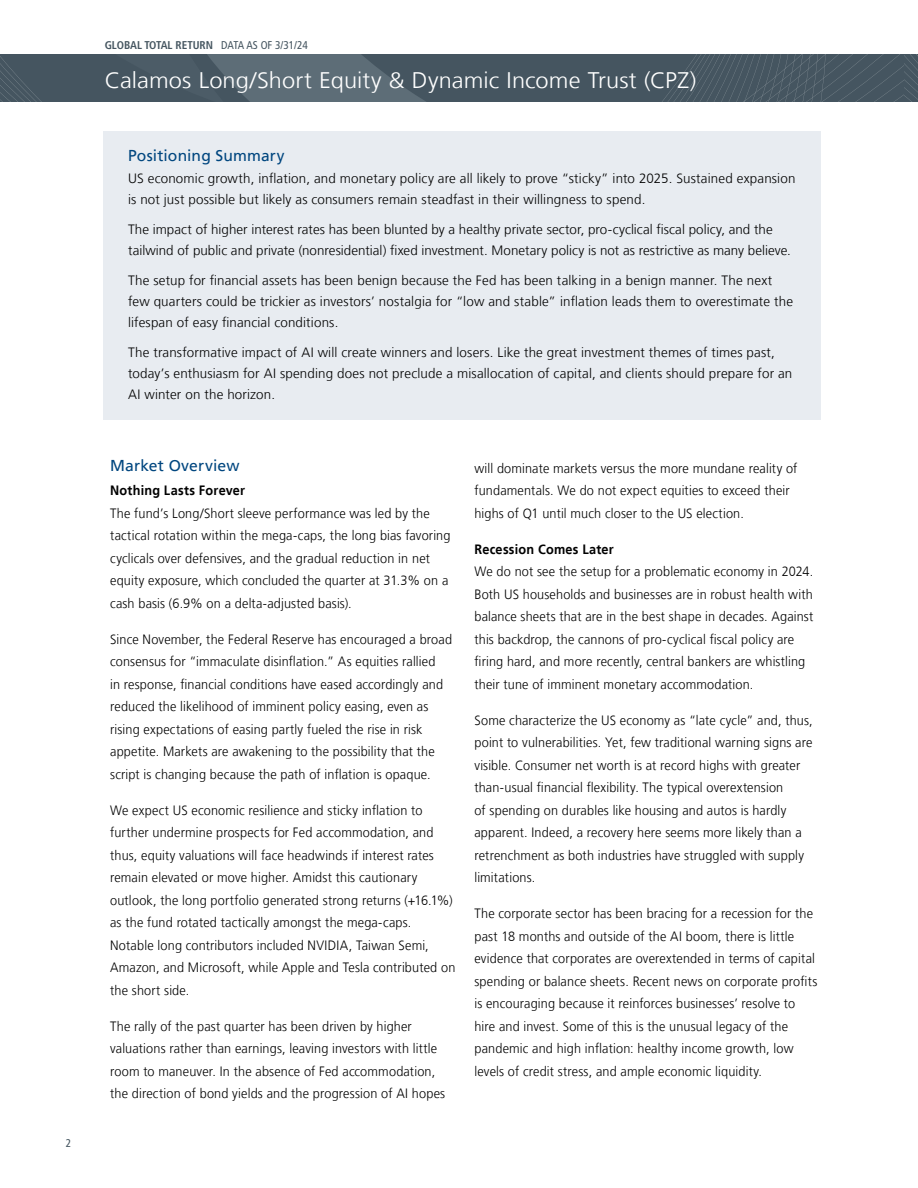
<style>
.page{position:relative;width:918px;height:1188px;background:#fff}
.page>*{position:absolute;margin:0;border:0;box-sizing:border-box;transform-origin:0 0}
.t1{font:300 22.5px "Frutiger LT";letter-spacing:.005em;color:#fff;scale:1.05 1}
.t2{font:15.75px "Frutiger LT";letter-spacing:.01em;color:#00467f}
.t3{font:300 13.5px/22.5px "Frutiger LT";letter-spacing:.01em;color:#000;scale:.94 1}
.t4{font:300 13.5px/21px "Frutiger LT";letter-spacing:.01em;color:#000}
.t5{font:700 13.5px "Frutiger LT";letter-spacing:.02em;color:#000;scale:.94 1}
.t6{font:700 condensed 11.25px "Frutiger LT";color:#455560}
.t7{font:condensed 11.25px "Frutiger LT";color:#455560}
.s1{font-weight:400}
</style>
<div class="page">
<svg style="left:0;top:54px;width:918px;height:47px;background:#4a5a65"></svg>
<div style="left:103px;top:132px;width:718px;height:288px;background:#e8ecf1"></div>
<p class="t7" style="left:66px;top:1136px;width:7px">2</p>
<p class="t6" style="left:105px;top:39px;width:205px">GLOBAL TOTAL RETURN <span class="s1">DATA AS OF 3/31/24</span></p>
<h1 class="t1" style="left:105px;top:67px;width:565px">Calamos Long/Short Equity &amp; Dynamic Income Trust (CPZ)</h1>
<p class="t2" style="left:128px;top:146px;width:158px">Positioning Summary</p>
<p class="t4" style="left:128px;top:168px;width:669px">US economic growth, inflation, and monetary policy are all likely to prove “sticky” into 2025. Sustained expansion is not just possible but likely as consumers remain steadfast in their willingness to spend.</p>
<p class="t4" style="left:128px;top:219px;width:664px">The impact of higher interest rates has been blunted by a healthy private sector, pro-cyclical fiscal policy, and the tailwind of public and private (nonresidential) fixed investment. Monetary policy is not as restrictive as many believe.</p>
<p class="t4" style="left:128px;top:270px;width:666px">The setup for financial assets has been benign because the Fed has been talking in a benign manner. The next few quarters could be trickier as investors’ nostalgia for “low and stable” inflation leads them to overestimate the lifespan of easy financial conditions.</p>
<p class="t4" style="left:128px;top:342px;width:666px">The transformative impact of AI will create winners and losers. Like the great investment themes of times past, today’s enthusiasm for AI spending does not preclude a misallocation of capital, and clients should prepare for an<br>AI winter on the horizon.</p>
<p class="t2" style="left:110px;top:456px;width:131px">Market Overview</p>
<p class="t5" style="left:110px;top:482px;width:145px">Nothing Lasts Forever</p>
<p class="t3" style="left:110px;top:502px;width:364px">The fund’s Long/Short sleeve performance was led by the tactical rotation within the mega-caps, the long bias favoring cyclicals over defensives, and the gradual reduction in net equity exposure, which concluded the quarter at 31.3% on a cash basis (6.9% on a delta-adjusted basis).</p>
<p class="t3" style="left:110px;top:628px;width:365px">Since November, the Federal Reserve has encouraged a broad consensus for “immaculate disinflation.” As equities rallied<br>in response, financial conditions have eased accordingly and reduced the likelihood of imminent policy easing, even as rising expectations of easing partly fueled the rise in risk appetite. Markets are awakening to the possibility that the script is changing because the path of inflation is opaque.</p>
<p class="t3" style="left:110px;top:799px;width:369px">We expect US economic resilience and sticky inflation to further undermine prospects for Fed accommodation, and thus, equity valuations will face headwinds if interest rates remain elevated or move higher. Amidst this cautionary outlook, the long portfolio generated strong returns (+16.1%) as the fund rotated tactically amongst the mega-caps.<br>Notable long contributors included NVIDIA, Taiwan Semi, Amazon, and Microsoft, while Apple and Tesla contributed on the short side.</p>
<p class="t3" style="left:110px;top:1015px;width:358px">The rally of the past quarter has been driven by higher valuations rather than earnings, leaving investors with little room to maneuver. In the absence of Fed accommodation, the direction of bond yields and the progression of AI hopes</p>
<p class="t3" style="left:474px;top:457px;width:345px">will dominate markets versus the more mundane reality of fundamentals. We do not expect equities to exceed their highs of Q1 until much closer to the US election.</p>
<p class="t5" style="left:474px;top:541px;width:150px">Recession Comes Later</p>
<p class="t3" style="left:474px;top:560px;width:362px">We do not see the setup for a problematic economy in 2024.<br>Both US households and businesses are in robust health with balance sheets that are in the best shape in decades. Against this backdrop, the cannons of pro-cyclical fiscal policy are firing hard, and more recently, central bankers are whistling their tune of imminent monetary accommodation.</p>
<p class="t3" style="left:474px;top:709px;width:361px">Some characterize the US economy as “late cycle” and, thus, point to vulnerabilities. Yet, few traditional warning signs are visible. Consumer net worth is at record highs with greater than-usual financial flexibility. The typical overextension<br>of spending on durables like housing and autos is hardly apparent. Indeed, a recovery here seems more likely than a retrenchment as both industries have struggled with supply limitations.</p>
<p class="t3" style="left:474px;top:902px;width:366px">The corporate sector has been bracing for a recession for the past 18 months and outside of the AI boom, there is little evidence that corporates are overextended in terms of capital spending or balance sheets. Recent news on corporate profits is encouraging because it reinforces businesses’ resolve to hire and invest. Some of this is the unusual legacy of the pandemic and high inflation: healthy income growth, low levels of credit stress, and ample economic liquidity.</p>
</div>
